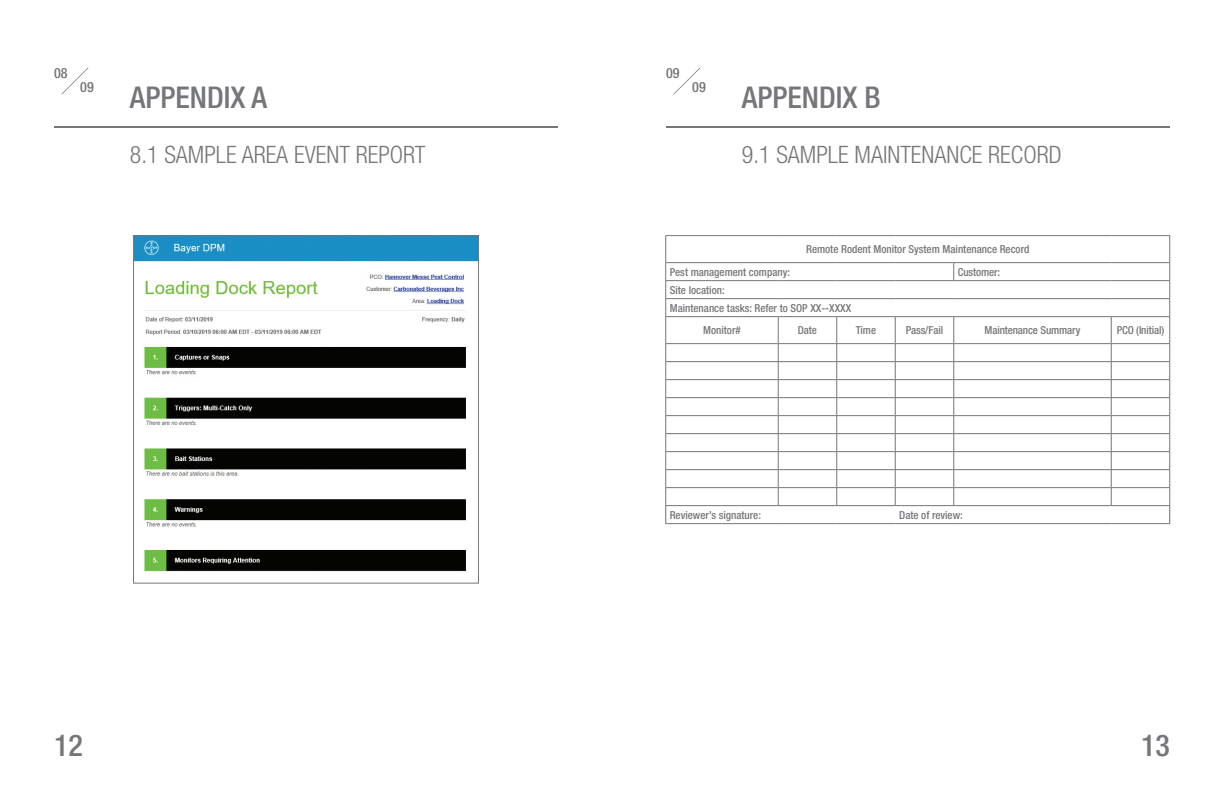
<style>
.page{position:relative;width:1224px;height:792px;background:#fff}
.page>*{position:absolute;margin:0;border:0;box-sizing:border-box;transform-origin:0 0}
.t1{font:500 condensed 30px "Helvetica Neue LT Std";color:#757679}
.t2{font:300 condensed 24px "Helvetica Neue LT Std";color:#757679}
.t3{font:500 condensed 14.1px "Helvetica Neue LT Std";color:#757679}
.t4{font:500 condensed 11px "Helvetica Neue LT Std";color:#757679}
</style>
<div class="page">
<svg style="left:61px;top:67px;width:27px;height:27px"></svg>
<img style="left:135px;top:237px;width:342px;height:335px">
<div style="left:133px;top:235px;width:346px;height:349px;border:1px solid #757679"></div>
<svg style="left:673px;top:67px;width:27px;height:27px"></svg>
<hr style="left:665px;top:235px;width:113px;height:1px;background:#757679">
<hr style="left:778px;top:235px;width:59px;height:1px;background:#757679">
<hr style="left:837px;top:235px;width:58px;height:1px;background:#757679">
<hr style="left:895px;top:235px;width:59px;height:1px;background:#757679">
<hr style="left:954px;top:235px;width:157px;height:1px;background:#757679">
<hr style="left:1111px;top:235px;width:59px;height:1px;background:#757679">
<hr style="left:665px;top:262px;width:113px;height:1px;background:#757679">
<hr style="left:778px;top:262px;width:59px;height:1px;background:#757679">
<hr style="left:837px;top:262px;width:58px;height:1px;background:#757679">
<hr style="left:895px;top:262px;width:59px;height:1px;background:#757679">
<svg style="left:954px;top:263px;width:1px;height:17px"></svg>
<hr style="left:954px;top:262px;width:157px;height:1px;background:#757679">
<hr style="left:1111px;top:262px;width:59px;height:1px;background:#757679">
<svg style="left:665px;top:236px;width:1px;height:287px"></svg>
<hr style="left:665px;top:280px;width:113px;height:1px;background:#757679">
<hr style="left:778px;top:280px;width:59px;height:1px;background:#757679">
<hr style="left:837px;top:280px;width:58px;height:1px;background:#757679">
<hr style="left:895px;top:280px;width:59px;height:1px;background:#757679">
<hr style="left:954px;top:280px;width:157px;height:1px;background:#757679">
<hr style="left:1111px;top:280px;width:59px;height:1px;background:#757679">
<svg style="left:778px;top:317px;width:1px;height:188px"></svg>
<svg style="left:836px;top:317px;width:1px;height:188px"></svg>
<svg style="left:895px;top:317px;width:1px;height:188px"></svg>
<svg style="left:954px;top:317px;width:1px;height:188px"></svg>
<svg style="left:1111px;top:317px;width:1px;height:188px"></svg>
<svg style="left:1170px;top:236px;width:1px;height:287px"></svg>
<hr style="left:665px;top:298px;width:113px;height:1px;background:#757679">
<hr style="left:778px;top:298px;width:59px;height:1px;background:#757679">
<hr style="left:837px;top:298px;width:58px;height:1px;background:#757679">
<hr style="left:895px;top:298px;width:59px;height:1px;background:#757679">
<hr style="left:954px;top:298px;width:157px;height:1px;background:#757679">
<hr style="left:1111px;top:298px;width:59px;height:1px;background:#757679">
<hr style="left:665px;top:316px;width:113px;height:1px;background:#757679">
<hr style="left:778px;top:316px;width:59px;height:1px;background:#757679">
<hr style="left:837px;top:316px;width:58px;height:1px;background:#757679">
<hr style="left:895px;top:316px;width:59px;height:1px;background:#757679">
<hr style="left:954px;top:316px;width:157px;height:1px;background:#757679">
<hr style="left:1111px;top:316px;width:59px;height:1px;background:#757679">
<hr style="left:665px;top:343px;width:113px;height:1px;background:#757679">
<hr style="left:778px;top:343px;width:59px;height:1px;background:#757679">
<hr style="left:837px;top:343px;width:58px;height:1px;background:#757679">
<hr style="left:895px;top:343px;width:59px;height:1px;background:#757679">
<hr style="left:954px;top:343px;width:157px;height:1px;background:#757679">
<hr style="left:1111px;top:343px;width:59px;height:1px;background:#757679">
<hr style="left:665px;top:361px;width:113px;height:1px;background:#757679">
<hr style="left:778px;top:361px;width:59px;height:1px;background:#757679">
<hr style="left:837px;top:361px;width:58px;height:1px;background:#757679">
<hr style="left:895px;top:361px;width:59px;height:1px;background:#757679">
<hr style="left:954px;top:361px;width:157px;height:1px;background:#757679">
<hr style="left:1111px;top:361px;width:59px;height:1px;background:#757679">
<hr style="left:665px;top:379px;width:113px;height:1px;background:#757679">
<hr style="left:778px;top:379px;width:59px;height:1px;background:#757679">
<hr style="left:837px;top:379px;width:58px;height:1px;background:#757679">
<hr style="left:895px;top:379px;width:59px;height:1px;background:#757679">
<hr style="left:954px;top:379px;width:157px;height:1px;background:#757679">
<hr style="left:1111px;top:379px;width:59px;height:1px;background:#757679">
<hr style="left:665px;top:397px;width:113px;height:1px;background:#757679">
<hr style="left:778px;top:397px;width:59px;height:1px;background:#757679">
<hr style="left:837px;top:397px;width:58px;height:1px;background:#757679">
<hr style="left:895px;top:397px;width:59px;height:1px;background:#757679">
<hr style="left:954px;top:397px;width:157px;height:1px;background:#757679">
<hr style="left:1111px;top:397px;width:59px;height:1px;background:#757679">
<hr style="left:665px;top:415px;width:113px;height:1px;background:#757679">
<hr style="left:778px;top:415px;width:59px;height:1px;background:#757679">
<hr style="left:837px;top:415px;width:58px;height:1px;background:#757679">
<hr style="left:895px;top:415px;width:59px;height:1px;background:#757679">
<hr style="left:954px;top:415px;width:157px;height:1px;background:#757679">
<hr style="left:1111px;top:415px;width:59px;height:1px;background:#757679">
<hr style="left:665px;top:433px;width:113px;height:1px;background:#757679">
<hr style="left:778px;top:433px;width:59px;height:1px;background:#757679">
<hr style="left:837px;top:433px;width:58px;height:1px;background:#757679">
<hr style="left:895px;top:433px;width:59px;height:1px;background:#757679">
<hr style="left:954px;top:433px;width:157px;height:1px;background:#757679">
<hr style="left:1111px;top:433px;width:59px;height:1px;background:#757679">
<hr style="left:665px;top:451px;width:113px;height:1px;background:#757679">
<hr style="left:778px;top:451px;width:59px;height:1px;background:#757679">
<hr style="left:837px;top:451px;width:58px;height:1px;background:#757679">
<hr style="left:895px;top:451px;width:59px;height:1px;background:#757679">
<hr style="left:954px;top:451px;width:157px;height:1px;background:#757679">
<hr style="left:1111px;top:451px;width:59px;height:1px;background:#757679">
<hr style="left:665px;top:469px;width:113px;height:1px;background:#757679">
<hr style="left:778px;top:469px;width:59px;height:1px;background:#757679">
<hr style="left:837px;top:469px;width:58px;height:1px;background:#757679">
<hr style="left:895px;top:469px;width:59px;height:1px;background:#757679">
<hr style="left:954px;top:469px;width:157px;height:1px;background:#757679">
<hr style="left:1111px;top:469px;width:59px;height:1px;background:#757679">
<hr style="left:665px;top:487px;width:113px;height:1px;background:#757679">
<hr style="left:778px;top:487px;width:59px;height:1px;background:#757679">
<hr style="left:837px;top:487px;width:58px;height:1px;background:#757679">
<hr style="left:895px;top:487px;width:59px;height:1px;background:#757679">
<hr style="left:954px;top:487px;width:157px;height:1px;background:#757679">
<hr style="left:1111px;top:487px;width:59px;height:1px;background:#757679">
<hr style="left:665px;top:505px;width:113px;height:1px;background:#757679">
<hr style="left:665px;top:523px;width:113px;height:1px;background:#757679">
<hr style="left:778px;top:505px;width:59px;height:1px;background:#757679">
<hr style="left:837px;top:505px;width:58px;height:1px;background:#757679">
<hr style="left:895px;top:505px;width:59px;height:1px;background:#757679">
<hr style="left:778px;top:523px;width:59px;height:1px;background:#757679">
<hr style="left:837px;top:523px;width:58px;height:1px;background:#757679">
<hr style="left:895px;top:523px;width:59px;height:1px;background:#757679">
<hr style="left:954px;top:523px;width:157px;height:1px;background:#757679">
<hr style="left:1111px;top:523px;width:59px;height:1px;background:#757679">
<hr style="left:954px;top:505px;width:157px;height:1px;background:#757679">
<hr style="left:1111px;top:505px;width:59px;height:1px;background:#757679">
<hr style="left:666px;top:126px;width:504px;height:2px;background:#757679">
<hr style="left:54px;top:126px;width:504px;height:2px;background:#757679">
<p class="t3" style="left:54px;top:65px;width:15px">08</p>
<p class="t3" style="left:80px;top:79px;width:15px">09</p>
<p class="t1" style="left:130px;top:79px;width:139px">APPENDIX A</p>
<p class="t2" style="left:130px;top:141px;width:297px">8.1 SAMPLE AREA EVENT REPORT</p>
<p class="t3" style="left:666px;top:65px;width:15px">09</p>
<p class="t3" style="left:692px;top:79px;width:15px">09</p>
<p class="t1" style="left:742px;top:79px;width:140px">APPENDIX B</p>
<p class="t2" style="left:742px;top:141px;width:321px">9.1 SAMPLE MAINTENANCE RECORD</p>
<p class="t4" style="left:806px;top:243px;width:225px">Remote Rodent Monitor System Maintenance Record</p>
<p class="t4" style="left:670px;top:265px;width:122px">Pest management company:</p>
<p class="t4" style="left:958px;top:265px;width:44px">Customer:</p>
<p class="t4" style="left:670px;top:283px;width:56px">Site location:</p>
<p class="t4" style="left:670px;top:301px;width:183px">Maintenance tasks: Refer to SOP XX--XXXX</p>
<p class="t4" style="left:703px;top:324px;width:39px">Monitor#</p>
<p class="t4" style="left:798px;top:324px;width:21px">Date</p>
<p class="t4" style="left:856px;top:324px;width:22px">Time</p>
<p class="t4" style="left:906px;top:324px;width:39px">Pass/Fail</p>
<p class="t4" style="left:985px;top:324px;width:97px">Maintenance Summary</p>
<p class="t4" style="left:1117px;top:324px;width:49px">PCO (Initial)</p>
<p class="t4" style="left:670px;top:508px;width:93px">Reviewer’s signature:</p>
<p class="t4" style="left:899px;top:508px;width:65px">Date of review:</p>
<h1 class="t1" style="left:54px;top:727px;width:30px">12</h1>
<h1 class="t1" style="left:1141px;top:727px;width:30px">13</h1>
</div>
